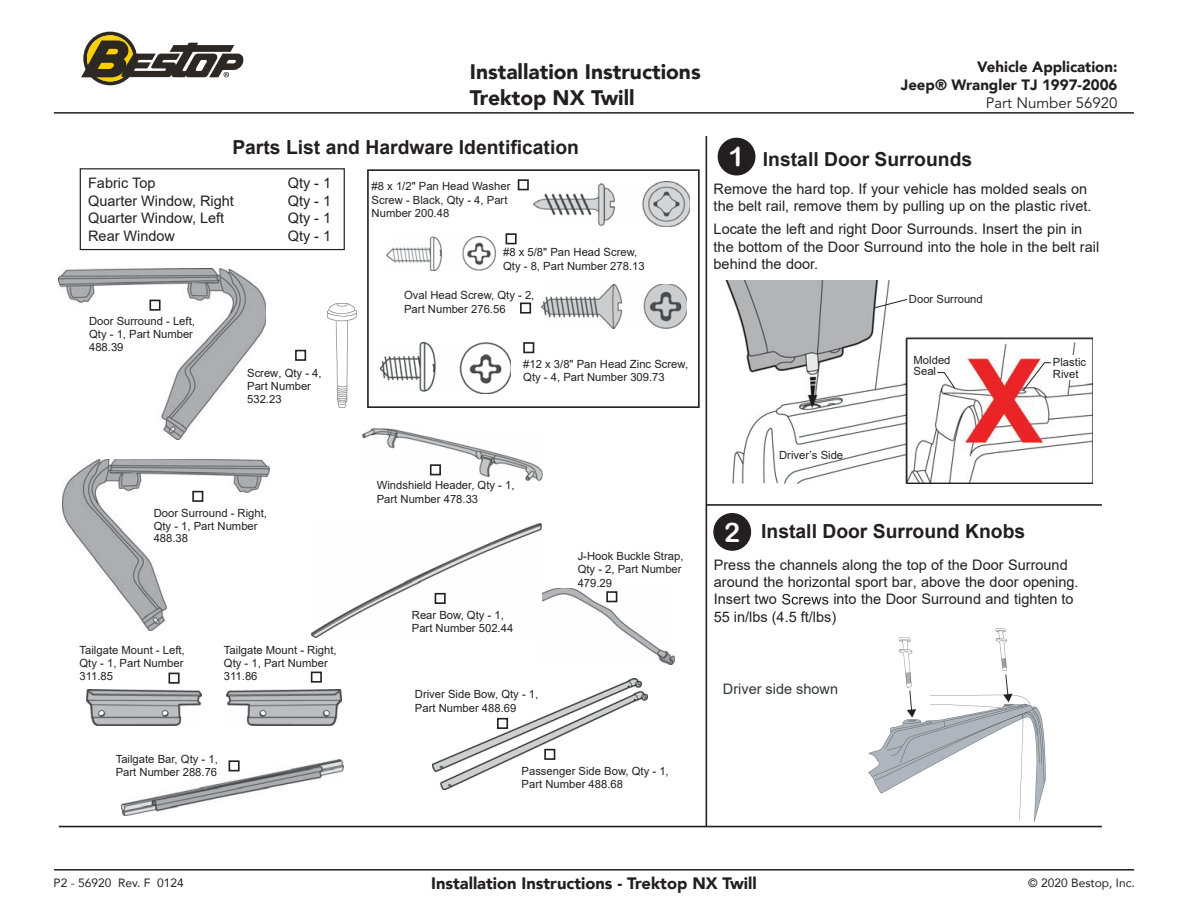
<style>
.page{position:relative;width:1188px;height:918px;background:#fff}
.page>*{position:absolute;margin:0;border:0;box-sizing:border-box;transform-origin:0 0}
.t1{font:27px "Arial Rounded MT Bold";color:#fff}
.t2{font:900 21px/25.2px "Avenir";color:#231f20}
.t3{font:700 19.35px "Arial";color:#231f20}
.t4{font:900 16.5px "Avenir";color:#231f20}
.t5{font:900 15px/18px "Avenir";color:#231f20;text-align:right}
.t6{font:15px "Avenir";color:#231f20}
.t7{font:14.55px/17.4px "Arial";color:#231f20}
.t8{font:14.55px "Arial";color:#323436}
.t9{font:12px "Avenir";color:#231f20}
.t10{font:11.25px/12.9px "Arial";color:#231f20}
</style>
<div class="page">
<hr style="left:54px;top:112px;width:1080px;height:2px;background:#231f20">
<hr style="left:54px;top:869px;width:1080px;height:2px;background:#231f20">
<svg style="left:81px;top:32px;width:163px;height:53px"></svg>
<hr style="left:59px;top:826px;width:1043px;height:1px;background:#231f20">
<img style="left:725px;top:280px;width:368px;height:204px">
<img style="left:433px;top:678px;width:214px;height:112px">
<hr style="left:706px;top:136px;width:1px;height:691px;background:#231f20">
<img style="left:59px;top:268px;width:207px;height:172px">
<img style="left:62px;top:459px;width:208px;height:171px">
<img style="left:122px;top:760px;width:222px;height:55px">
<img style="left:87px;top:690px;width:114px;height:36px">
<img style="left:226px;top:690px;width:115px;height:35px">
<div style="left:193px;top:492px;width:10px;height:9px;background:#fff"></div>
<div style="left:192px;top:491px;width:11px;height:11px;border:2px solid #231f20"></div>
<div style="left:150px;top:300px;width:10px;height:10px;background:#fff"></div>
<div style="left:149px;top:300px;width:12px;height:11px;border:2px solid #231f20"></div>
<div style="left:295px;top:350px;width:11px;height:11px;border:2px solid #231f20"></div>
<div style="left:169px;top:673px;width:11px;height:11px;border:2px solid #231f20"></div>
<div style="left:311px;top:672px;width:11px;height:11px;border:2px solid #231f20"></div>
<div style="left:229px;top:761px;width:10px;height:10px;background:#fff"></div>
<div style="left:229px;top:760px;width:11px;height:11px;border:2px solid #231f20"></div>
<svg style="left:874px;top:298px;width:34px;height:11px"></svg>
<svg style="left:782px;top:594px;width:46px;height:11px"></svg>
<hr style="left:706px;top:504px;width:396px;height:2px;background:#231f20">
<div style="left:1053px;top:356px;width:35px;height:24px;background:#fff"></div>
<div style="left:80px;top:168px;width:265px;height:82px;border:1px solid #231f20"></div>
<div style="left:367px;top:169px;width:333px;height:239px;border:2px solid #231f20"></div>
<img style="left:533px;top:181px;width:156px;height:45px">
<div style="left:518px;top:179px;width:11px;height:11px;border:2px solid #231f20"></div>
<img style="left:386px;top:237px;width:109px;height:33px">
<div style="left:506px;top:233px;width:11px;height:11px;border:2px solid #231f20"></div>
<img style="left:542px;top:284px;width:145px;height:44px">
<div style="left:520px;top:303px;width:11px;height:11px;border:2px solid #231f20"></div>
<div style="left:523px;top:342px;width:11px;height:11px;border:2px solid #231f20"></div>
<img style="left:380px;top:343px;width:130px;height:51px">
<img style="left:362px;top:428px;width:181px;height:53px">
<div style="left:431px;top:465px;width:9px;height:10px;background:#fff"></div>
<div style="left:430px;top:464px;width:11px;height:11px;border:2px solid #231f20"></div>
<img style="left:542px;top:588px;width:133px;height:77px">
<img style="left:311px;top:523px;width:230px;height:114px">
<div style="left:435px;top:594px;width:10px;height:9px;background:#fff"></div>
<div style="left:435px;top:593px;width:11px;height:11px;border:2px solid #231f20"></div>
<div style="left:607px;top:592px;width:10px;height:9px;background:#fff"></div>
<div style="left:606px;top:591px;width:11px;height:11px;border:2px solid #231f20"></div>
<div style="left:545px;top:750px;width:10px;height:9px;background:#fff"></div>
<div style="left:544px;top:749px;width:11px;height:11px;border:2px solid #231f20"></div>
<div style="left:498px;top:719px;width:9px;height:9px;background:#fff"></div>
<div style="left:497px;top:718px;width:11px;height:11px;border:2px solid #231f20"></div>
<svg style="left:937px;top:372px;width:19px;height:17px"></svg>
<svg style="left:1022px;top:362px;width:30px;height:30px"></svg>
<img style="left:328px;top:304px;width:29px;height:104px">
<img style="left:868px;top:629px;width:177px;height:194px">
<div style="left:718px;top:138px;width:37px;height:37px;background:#231f20;border-radius:50%"></div>
<div style="left:718px;top:138px;width:37px;height:38px;border:2px solid #231f20;border-radius:50%"></div>
<div style="left:714px;top:514px;width:36px;height:36px;background:#231f20;border-radius:50%"></div>
<div style="left:713px;top:513px;width:38px;height:38px;border:2px solid #231f20;border-radius:50%"></div>
<h2 class="t2" style="left:470px;top:59px;width:232px">Installation Instructions<br>Trektop NX Twill</h2>
<h3 class="t5" style="left:901px;top:58px;width:218px">Vehicle Application:<br>Jeep® Wrangler TJ 1997-2006</h3>
<h3 class="t6" style="left:986px;top:92px;width:133px">Part Number 56920</h3>
<p class="t3" style="left:232px;top:134px;width:348px">Parts List and Hardware Identification</p>
<p class="t7" style="left:88px;top:174px;width:69px">Fabric Top</p>
<p class="t7" style="left:288px;top:174px;width:45px">Qty - 1</p>
<p class="t7" style="left:88px;top:192px;width:147px">Quarter Window, Right</p>
<p class="t7" style="left:288px;top:192px;width:45px">Qty - 1</p>
<p class="t7" style="left:88px;top:209px;width:138px">Quarter Window, Left</p>
<p class="t7" style="left:288px;top:209px;width:45px">Qty - 1</p>
<p class="t7" style="left:88px;top:227px;width:88px">Rear Window</p>
<p class="t7" style="left:288px;top:227px;width:45px">Qty - 1</p>
<p class="t10" style="left:89px;top:314px;width:107px">Door Surround - Left,<br>Qty - 1, Part Number<br>488.39</p>
<p class="t10" style="left:247px;top:367px;width:76px">Screw, Qty - 4,<br>Part Number<br>532.23</p>
<p class="t10" style="left:154px;top:506px;width:115px">Door Surround - Right,<br>Qty - 1, Part Number<br>488.38</p>
<p class="t10" style="left:80px;top:643px;width:107px;text-align:justify">Tailgate Mount - Left, Qty - 1, Part Number 311.85</p>
<p class="t10" style="left:224px;top:643px;width:114px">Tailgate Mount - Right,<br>Qty - 1, Part Number<br>311.86</p>
<p class="t10" style="left:116px;top:753px;width:104px">Tailgate Bar, Qty - 1,<br>Part Number 288.76</p>
<p class="t10" style="left:372px;top:180px;width:140px;line-height:13.5px">#8 x 1/2" Pan Head Washer<br>Screw - Black, Qty - 4, Part<br>Number 200.48</p>
<p class="t10" style="left:503px;top:245px;width:143px;line-height:13.5px">#8 x 5/8" Pan Head Screw,<br>Qty - 8, Part Number 278.13</p>
<p class="t10" style="left:404px;top:289px;width:132px;line-height:13.5px">Oval Head Screw, Qty - 2,<br>Part Number 276.56</p>
<p class="t10" style="left:523px;top:357px;width:166px;line-height:13.5px">#12 x 3/8" Pan Head Zinc Screw,<br>Qty - 4, Part Number 309.73</p>
<p class="t10" style="left:377px;top:479px;width:139px;line-height:13.5px">Windshield Header, Qty - 1,<br>Part Number 478.33</p>
<p class="t10" style="left:412px;top:608px;width:103px;line-height:13.5px">Rear Bow, Qty - 1,<br>Part Number 502.44</p>
<p class="t10" style="left:578px;top:549px;width:107px;line-height:13.5px">J-Hook Buckle Strap,<br>Qty - 2, Part Number<br>479.29</p>
<p class="t10" style="left:415px;top:687px;width:125px;line-height:13.5px">Driver Side Bow, Qty - 1,<br>Part Number 488.69</p>
<p class="t10" style="left:522px;top:764px;width:149px;line-height:13.5px">Passenger Side Bow, Qty - 1,<br>Part Number 488.68</p>
<p class="t1" style="left:728px;top:141px;width:18px">1</p>
<p class="t3" style="left:763px;top:146px;width:211px">Install Door Surrounds</p>
<p class="t7" style="left:714px;top:180px;width:379px">Remove the hard top. If your vehicle has molded seals on the belt rail, remove them by pulling up on the plastic rivet.</p>
<p class="t7" style="left:714px;top:221px;width:387px">Locate the left and right Door Surrounds. Insert the pin in the bottom of the Door Surround into the hole in the belt rail behind the door.</p>
<p class="t10" style="left:909px;top:293px;width:75px">Door Surround</p>
<p class="t10" style="left:914px;top:354px;width:38px;line-height:11.2px">Molded<br>Seal</p>
<p class="t10" style="left:1053px;top:357px;width:35px;line-height:11.2px">Plastic<br>Rivet</p>
<p class="t10" style="left:779px;top:449px;width:66px">Driver’s Side</p>
<p class="t1" style="left:724px;top:516px;width:18px">2</p>
<p class="t3" style="left:761px;top:517px;width:266px">Install Door Surround Knobs</p>
<p class="t7" style="left:714px;top:556px;width:366px">Press the channels along the top of the Door Surround around the horizontal sport bar, above the door opening.<br>Insert two</p>
<p class="t7" style="left:714px;top:591px;width:361px;text-indent:120px">into the Door Surround and tighten to<br>55 in/lbs (4.5 ft/lbs)</p>
<p class="t8" style="left:723px;top:679px;width:117px">Driver side shown</p>
<p class="t9" style="left:54px;top:873px;width:132px">P2 - 56920 Rev. F 0124</p>
<h3 class="t4" style="left:431px;top:869px;width:327px">Installation Instructions - Trektop NX Twill</h3>
<p class="t9" style="left:1028px;top:873px;width:108px">© 2020 Bestop, Inc.</p>
</div>
